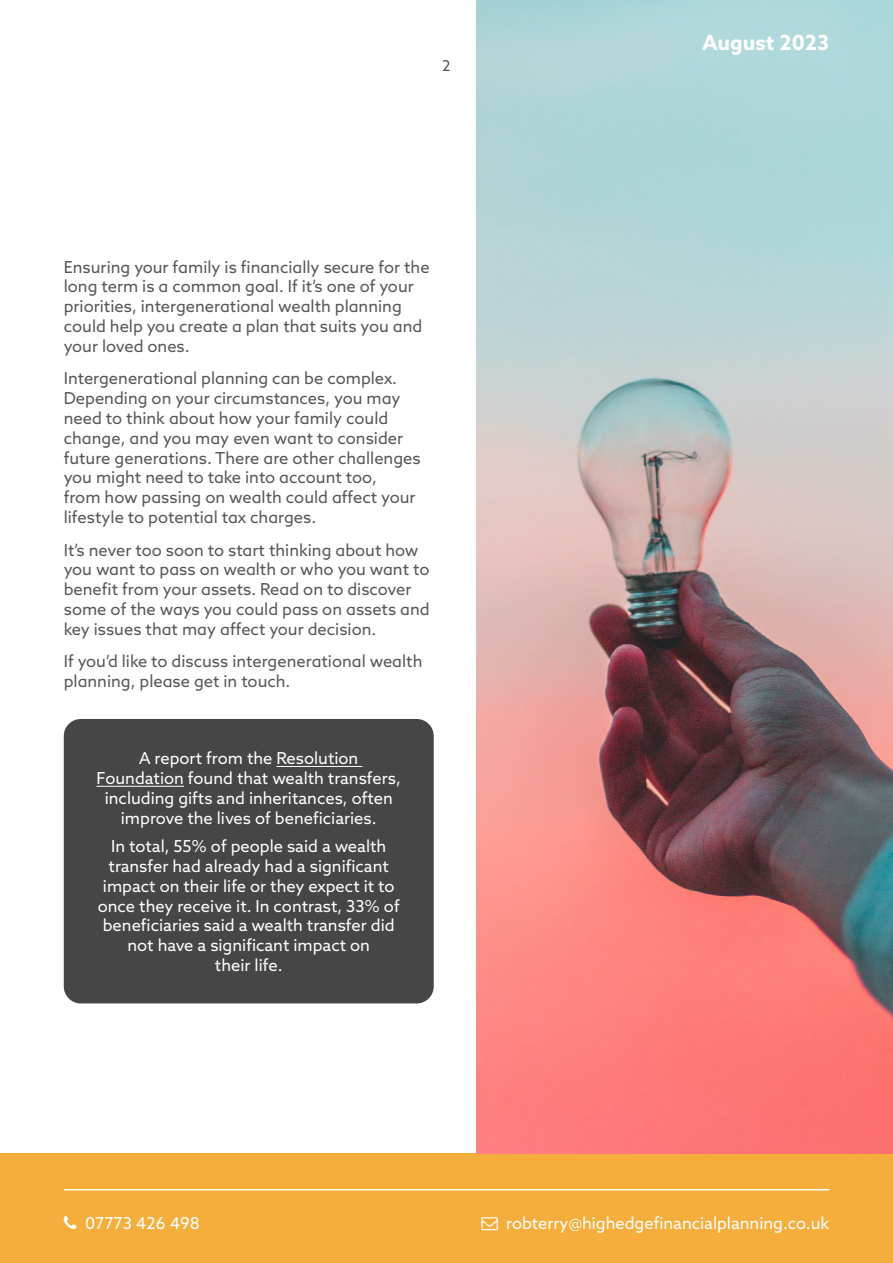
<style>
.page{position:relative;width:893px;height:1263px;background:#fff}
.page>*{position:absolute;margin:0;border:0;box-sizing:border-box;transform-origin:0 0}
.t1{font:700 21px "Azo Sans";color:#fff}
.t2{font:16.5px/19.8px "Azo Sans";color:#575756}
.t3{font:16.5px/19.8px "Azo Sans";color:#fff;text-align:center}
.t4{font:15px "Azo Sans";color:#575756}
</style>
<div class="page">
<div style="left:0;top:1153px;width:893px;height:110px;background:#f5ad3b"></div>
<hr style="left:64px;top:1189px;width:765px;height:1px;background:#fff">
<div style="left:64px;top:719px;width:370px;height:284px;background:#464646;border-radius:17px"></div>
<hr style="left:276px;top:766px;width:86px;height:1px;background:#fff">
<hr style="left:97px;top:786px;width:87px;height:1px;background:#fff">
<img style="left:476px;top:0;width:417px;height:1153px">
<p class="t4" style="left:442px;top:56px;width:10px">2</p>
<p class="t2" style="left:64px;top:257px;width:367px">Ensuring your family is financially secure for the long term is a common goal. If it’s one of your priorities, intergenerational wealth planning could help you create a plan that suits you and your loved ones.</p>
<p class="t2" style="left:64px;top:368px;width:358px">Intergenerational planning can be complex.<br>Depending on your circumstances, you may need to think about how your family could change, and you may even want to consider future generations. There are other challenges you might need to take into account too,<br>from how passing on wealth could affect your lifestyle to potential tax charges.</p>
<p class="t2" style="left:64px;top:539px;width:367px">It’s never too soon to start thinking about how you want to pass on wealth or who you want to benefit from your assets. Read on to discover some of the ways you could pass on assets and key issues that may affect your decision.</p>
<p class="t2" style="left:64px;top:651px;width:360px">If you’d like to discuss intergenerational wealth planning, please get in touch.</p>
<p class="t3" style="left:97px;top:748px;width:306px">A report from the Resolution Foundation found that wealth transfers, including gifts and inheritances, often improve the lives of beneficiaries.</p>
<p class="t3" style="left:98px;top:836px;width:303px">In total, 55% of people said a wealth transfer had already had a significant impact on their life or they expect it to once they receive it. In contrast, 33% of beneficiaries said a wealth transfer did not have a significant impact on<br>their life.</p>
<p class="t1" style="left:702px;top:29px;width:128px">August 2023</p>
<p class="t3" style="left:85px;top:1213px;width:116px">07773 426 498</p>
<p class="t3" style="left:506px;top:1213px;width:325px">robterry@highedgefinancialplanning.co.uk</p>
</div>
